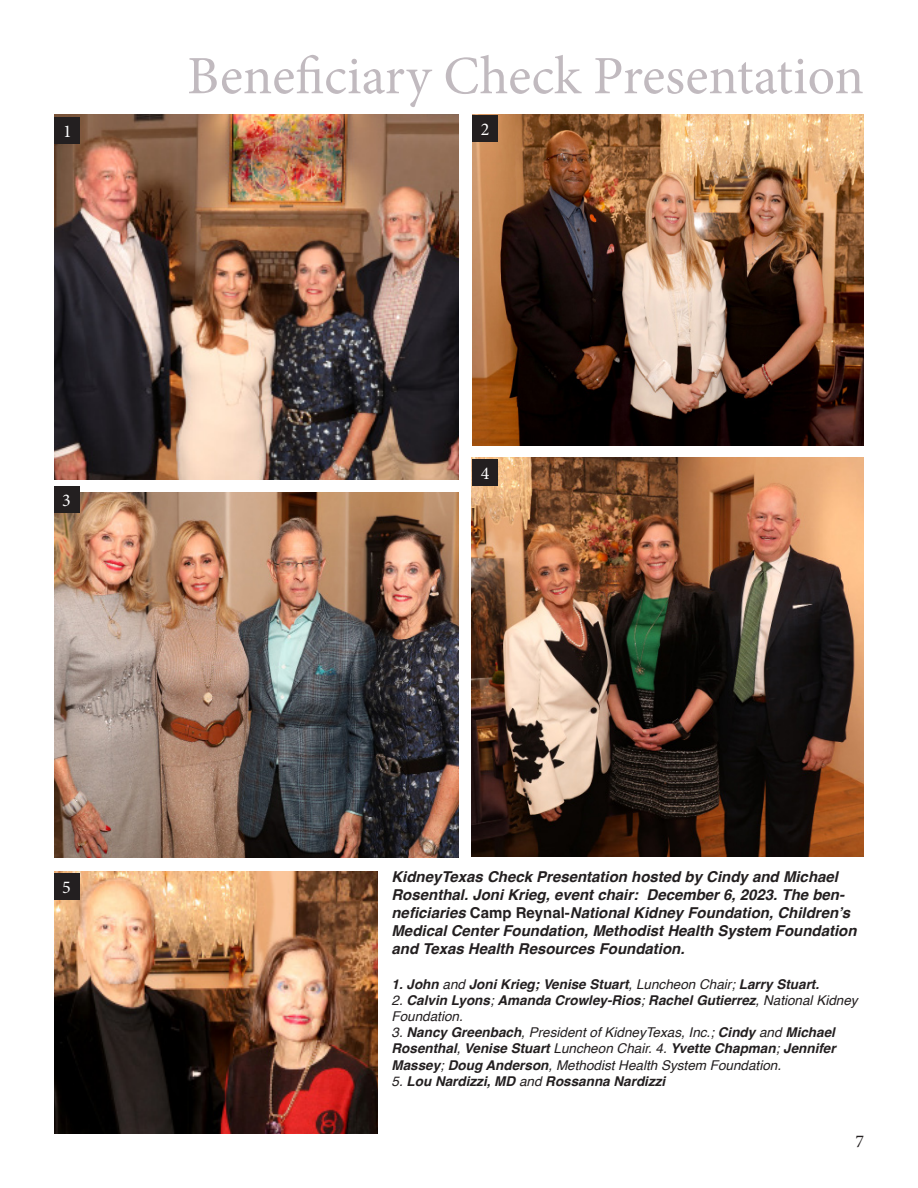
<style>
.page{position:relative;width:918px;height:1188px;background:#fff}
.page>*{position:absolute;margin:0;border:0;box-sizing:border-box;transform-origin:0 0}
.t1{font:54px "Minion Pro";color:#c1babf}
.t2{font:18px "Minion Pro";color:#fff}
.t3{font:18px "Minion Pro";color:#231f20}
.t4{font:italic 700 15px/18px "Helvetica";color:#231f20}
.t5{font:italic 13.5px/16.2px "Helvetica";color:#231f20;text-align:justify}
.t6{font:italic 700 13.5px/16.2px "Helvetica";color:#231f20}
.s1{font-style:normal}
.s2{font-weight:400}
.s3{font-weight:700}
</style>
<div class="page">
<img style="left:54px;top:115px;width:405px;height:364px">
<img style="left:472px;top:115px;width:392px;height:331px">
<img style="left:472px;top:457px;width:392px;height:399px">
<img style="left:54px;top:493px;width:405px;height:364px">
<img style="left:54px;top:871px;width:324px;height:263px">
<div style="left:55px;top:117px;width:25px;height:26px;background:#231f20"></div>
<div style="left:472px;top:115px;width:26px;height:26px;background:#231f20"></div>
<div style="left:54px;top:487px;width:25px;height:26px;background:#231f20"></div>
<div style="left:472px;top:459px;width:26px;height:26px;background:#231f20"></div>
<div style="left:54px;top:873px;width:25px;height:26px;background:#231f20"></div>
<p class="t1" style="left:187px;top:40px;width:678px">Beneficiary Check Presentation</p>
<p class="t2" style="left:63px;top:119px;width:10px">1</p>
<p class="t2" style="left:481px;top:117px;width:10px">2</p>
<p class="t2" style="left:62px;top:489px;width:10px">3</p>
<p class="t2" style="left:62px;top:875px;width:10px">5</p>
<p class="t2" style="left:481px;top:461px;width:10px">4</p>
<p class="t4" style="left:392px;top:870px;width:467px">KidneyTexas Check Presentation hosted by Cindy and Michael Rosenthal. Joni Krieg, event chair: December 6, 2023. The ben&shy;neficiaries <span class="s1">Camp Reynal-</span>National Kidney Foundation, Children’s Medical Center Foundation, Methodist Health System Foundation and Texas Health Resources Foundation.</p>
<p class="t6" style="left:392px;top:977px;width:429px">1. John <span class="s2">and</span> Joni Krieg; Venise Stuart<span class="s2">, Luncheon Chair;</span> Larry Stuart.</p>
<p class="t6" style="left:392px;top:994px;width:468px"><span class="s2">2.</span> Calvin Lyons<span class="s2">;</span> Amanda Crowley-Rios<span class="s2">;</span> Rachel Gutierrez<span class="s2">, National Kidney<br>Foundation.</span></p>
<p class="t5" style="left:392px;top:1025px;width:446px">3. <span class="s3">Nancy Greenbach</span>, President of KidneyTexas, Inc.; <span class="s3">Cindy</span> and <span class="s3">Michael Rosenthal</span>, <span class="s3">Venise Stuart</span> Luncheon Chair. 4. <span class="s3">Yvette Chapman</span>; <span class="s3">Jennifer Massey</span>; <span class="s3">Doug Anderson</span>, Methodist Health System Foundation.</p>
<p class="t6" style="left:392px;top:1075px;width:275px"><span class="s2">5.</span> Lou Nardizzi, MD <span class="s2">and</span> Rossanna Nardizzi</p>
<p class="t3" style="left:855px;top:1129px;width:10px">7</p>
</div>
